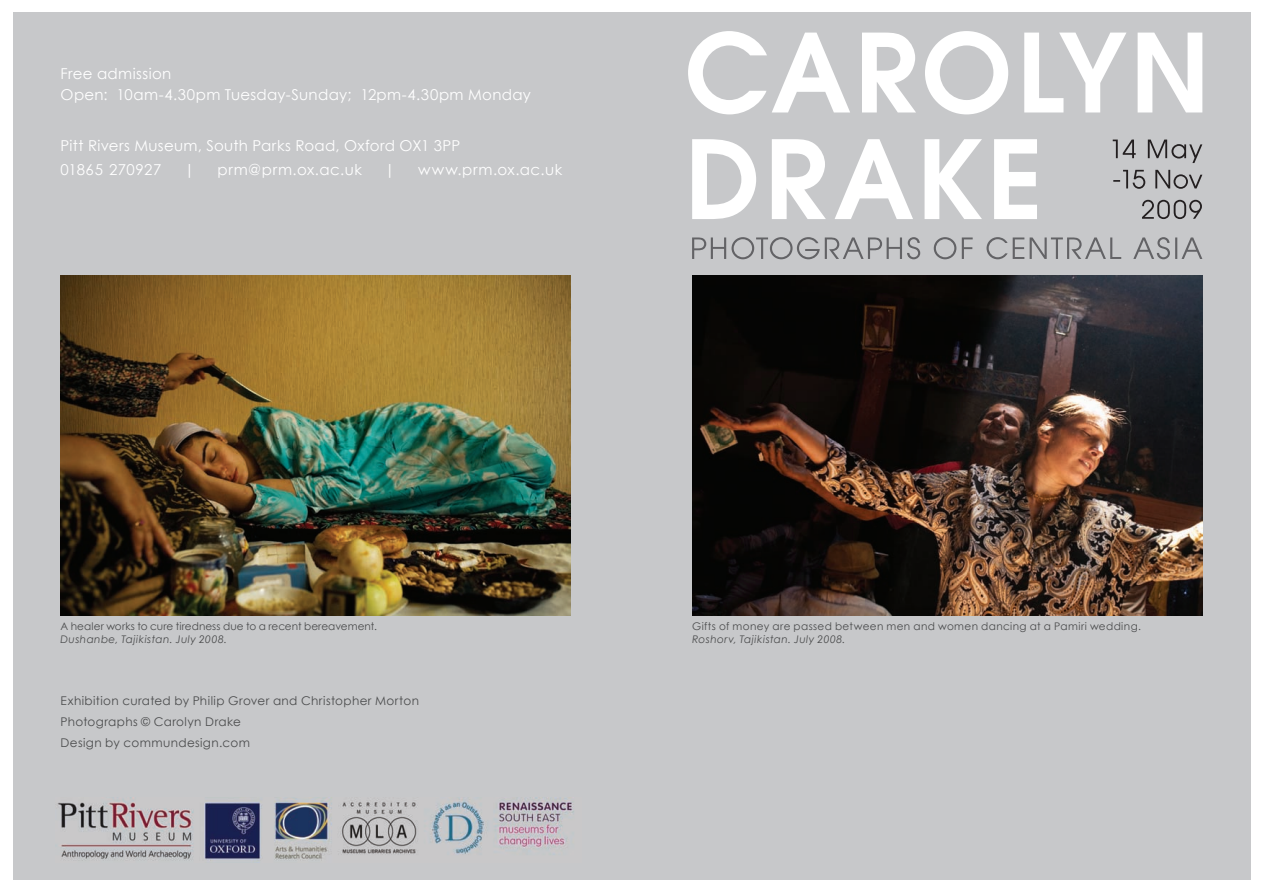
<style>
.page{position:relative;width:1263px;height:893px;background:#fff}
.page>*{position:absolute;margin:0;border:0;box-sizing:border-box;transform-origin:0 0}
.t1{font:15px/21px "Century Gothic";letter-spacing:.02em;color:#fff}
.t2{font:15px "Century Gothic";letter-spacing:.05em;color:#fff}
.t3{font:12px/21px "Century Gothic";letter-spacing:.03em;color:#4b4c4d}
.t4{font:10.5px "Century Gothic";letter-spacing:.02em;color:#4b4c4d}
.t5{font:italic 10.5px "Century Gothic";letter-spacing:.045em;color:#4b4c4d}
</style>
<div class="page">
<div style="left:13px;top:13px;width:1237px;height:867px;background:#c7c8ca"></div>
<img style="left:692px;top:275px;width:510px;height:341px">
<img style="left:61px;top:275px;width:510px;height:341px">
<svg style="left:692px;top:139px;width:345px;height:80px"></svg>
<svg style="left:688px;top:31px;width:514px;height:83px"></svg>
<svg style="left:1142px;top:200px;width:60px;height:19px"></svg>
<svg style="left:1113px;top:170px;width:89px;height:19px"></svg>
<svg style="left:1113px;top:140px;width:89px;height:23px"></svg>
<svg style="left:692px;top:237px;width:510px;height:22px"></svg>
<img style="left:57px;top:797px;width:517px;height:64px">
<p class="t1" style="left:61px;top:63px;width:472px">Free admission<br>Open: 10am-4.30pm Tuesday-Sunday; 12pm-4.30pm Monday</p>
<p class="t1" style="left:61px;top:134px;width:401px;line-height:24px">Pitt Rivers Museum, South Parks Road, Oxford OX1 3PP<br>01865 270927</p>
<p class="t1" style="left:184px;top:159px;width:12px">|</p>
<p class="t2" style="left:217px;top:161px;width:146px">prm@prm.ox.ac.uk</p>
<p class="t1" style="left:385px;top:159px;width:12px">|</p>
<p class="t2" style="left:418px;top:161px;width:146px">www.prm.ox.ac.uk</p>
<p class="t4" style="left:61px;top:619px;width:318px">A healer works to cure tiredness due to a recent bereavement.</p>
<p class="t5" style="left:61px;top:633px;width:168px">Dushanbe, Tajikistan. July 2008.</p>
<p class="t3" style="left:61px;top:690px;width:360px">Exhibition curated by Philip Grover and Christopher Morton<br>Photographs © Carolyn Drake<br>Design by commundesign.com</p>
<p class="t4" style="left:692px;top:619px;width:450px">Gifts of money are passed between men and women dancing at a Pamiri wedding.</p>
<p class="t5" style="left:692px;top:633px;width:155px">Roshorv, Tajikistan. July 2008.</p>
</div>
